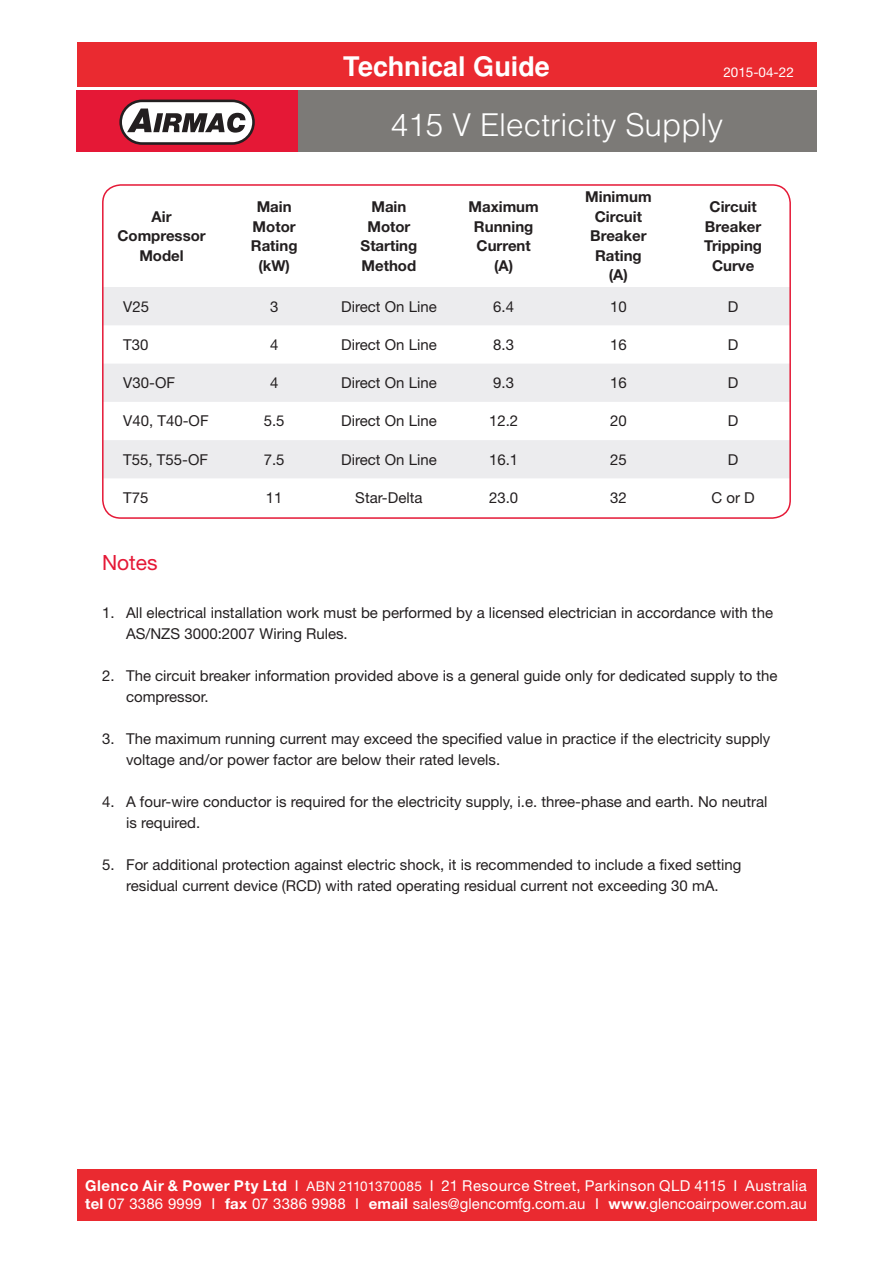
<style>
.page{position:relative;width:893px;height:1263px;background:#fff}
.page>*{position:absolute;margin:0;border:0;box-sizing:border-box;transform-origin:0 0}
.t1{font:300 31.5px "Helvetica";color:#fff}
.t2{font:700 27px "Helvetica";color:#fff}
.t3{font:21px "Helvetica Neue LT Std";color:#e51836}
.t4{font:15px "Helvetica Neue LT Std";color:#231f20}
.t5{font:15px/18px "Helvetica Neue LT Std";letter-spacing:.01em;color:#fff}
.t6{font:700 15px "Helvetica Neue LT Std";color:#231f20}
.t7{font:13.5px "Helvetica Neue LT Std";color:#fff}
.s1{font-weight:700}
.s2{font-size:13.5px}
</style>
<div class="page">
<div style="left:298px;top:90px;width:518px;height:62px;background:#7c7a77"></div>
<div style="left:77px;top:43px;width:739px;height:44px;background:#ea2a30"></div>
<div style="left:77px;top:1169px;width:739px;height:51px;background:#ea2a30"></div>
<svg style="left:105px;top:287px;width:683px;height:191px;fill:#ececee"></svg>
<div style="left:102px;top:184px;width:689px;height:335px;border:2px solid #e51836;border-radius:18px"></div>
<div style="left:77px;top:90px;width:221px;height:62px;background:#e51836"></div>
<div style="left:121px;top:101px;width:132px;height:43px;background:#fff;border-radius:21px"></div>
<div style="left:119px;top:100px;width:136px;height:45px;border:3px solid #231f20;border-radius:21px"></div>
<svg style="left:127px;top:109px;width:118px;height:24px"></svg>
<p class="t2" style="left:343px;top:51px;width:208px">Technical Guide</p>
<p class="t7" style="left:723px;top:64px;width:72px">2015-04-22</p>
<p class="t6" style="left:152px;top:207px;width:21px">Air</p>
<p class="t6" style="left:117px;top:227px;width:90px">Compressor</p>
<p class="t6" style="left:139px;top:246px;width:46px">Model</p>
<p class="t6" style="left:257px;top:197px;width:36px">Main</p>
<p class="t6" style="left:253px;top:217px;width:45px">Motor</p>
<p class="t6" style="left:251px;top:236px;width:48px">Rating</p>
<p class="t6" style="left:258px;top:256px;width:33px">(kW)</p>
<h1 class="t1" style="left:391px;top:105px;width:334px">415 V Electricity Supply</h1>
<p class="t6" style="left:371px;top:197px;width:36px">Main</p>
<p class="t6" style="left:367px;top:217px;width:45px">Motor</p>
<p class="t6" style="left:361px;top:236px;width:58px">Starting</p>
<p class="t6" style="left:362px;top:256px;width:56px">Method</p>
<p class="t6" style="left:469px;top:197px;width:72px">Maximum</p>
<p class="t6" style="left:474px;top:217px;width:61px">Running</p>
<p class="t6" style="left:477px;top:236px;width:56px">Current</p>
<p class="t6" style="left:494px;top:256px;width:21px">(A)</p>
<p class="t6" style="left:585px;top:188px;width:68px">Minimum</p>
<p class="t6" style="left:595px;top:207px;width:49px">Circuit</p>
<p class="t6" style="left:590px;top:227px;width:58px">Breaker</p>
<p class="t6" style="left:595px;top:246px;width:48px">Rating</p>
<p class="t6" style="left:609px;top:266px;width:21px">(A)</p>
<p class="t6" style="left:710px;top:197px;width:49px">Circuit</p>
<p class="t6" style="left:705px;top:217px;width:58px">Breaker</p>
<p class="t6" style="left:704px;top:236px;width:59px">Tripping</p>
<p class="t6" style="left:712px;top:256px;width:44px">Curve</p>
<p class="t4" style="left:123px;top:297px;width:27px">V25</p>
<p class="t4" style="left:270px;top:297px;width:10px">3</p>
<p class="t4" style="left:341px;top:297px;width:97px">Direct On Line</p>
<p class="t4" style="left:493px;top:297px;width:22px">6.4</p>
<p class="t4" style="left:610px;top:297px;width:18px">10</p>
<p class="t4" style="left:728px;top:297px;width:12px">D</p>
<p class="t4" style="left:123px;top:335px;width:27px">T30</p>
<p class="t4" style="left:270px;top:335px;width:10px">4</p>
<p class="t4" style="left:341px;top:335px;width:97px">Direct On Line</p>
<p class="t4" style="left:493px;top:335px;width:22px">8.3</p>
<p class="t4" style="left:610px;top:335px;width:18px">16</p>
<p class="t4" style="left:728px;top:335px;width:12px">D</p>
<p class="t4" style="left:123px;top:374px;width:53px">V30-OF</p>
<p class="t4" style="left:270px;top:374px;width:10px">4</p>
<p class="t4" style="left:341px;top:374px;width:97px">Direct On Line</p>
<p class="t4" style="left:493px;top:374px;width:22px">9.3</p>
<p class="t4" style="left:610px;top:374px;width:18px">16</p>
<p class="t4" style="left:728px;top:374px;width:12px">D</p>
<p class="t4" style="left:123px;top:412px;width:87px">V40, T40-OF</p>
<p class="t4" style="left:264px;top:412px;width:22px">5.5</p>
<p class="t4" style="left:341px;top:412px;width:97px">Direct On Line</p>
<p class="t4" style="left:489px;top:412px;width:31px">12.2</p>
<p class="t4" style="left:610px;top:412px;width:18px">20</p>
<p class="t4" style="left:728px;top:412px;width:12px">D</p>
<p class="t4" style="left:123px;top:450px;width:86px">T55, T55-OF</p>
<p class="t4" style="left:264px;top:450px;width:22px">7.5</p>
<p class="t4" style="left:341px;top:450px;width:97px">Direct On Line</p>
<p class="t4" style="left:489px;top:450px;width:31px">16.1</p>
<p class="t4" style="left:610px;top:450px;width:18px">25</p>
<p class="t4" style="left:728px;top:450px;width:12px">D</p>
<p class="t4" style="left:123px;top:489px;width:27px">T75</p>
<p class="t4" style="left:266px;top:489px;width:18px">11</p>
<p class="t4" style="left:355px;top:489px;width:69px">Star-Delta</p>
<p class="t4" style="left:489px;top:489px;width:31px">23.0</p>
<p class="t4" style="left:610px;top:489px;width:18px">32</p>
<p class="t4" style="left:711px;top:489px;width:45px">C or D</p>
<p class="t3" style="left:102px;top:550px;width:57px">Notes</p>
<p class="t4" style="left:102px;top:604px;width:672px">1. All electrical installation work must be performed by a licensed electrician in accordance with the</p>
<p class="t4" style="left:126px;top:625px;width:223px">AS/NZS 3000:2007 Wiring Rules.</p>
<p class="t4" style="left:102px;top:667px;width:677px">2. The circuit breaker information provided above is a general guide only for dedicated supply to the</p>
<p class="t4" style="left:126px;top:688px;width:84px">compressor.</p>
<p class="t4" style="left:102px;top:730px;width:670px">3. The maximum running current may exceed the specified value in practice if the electricity supply</p>
<p class="t4" style="left:126px;top:751px;width:376px">voltage and/or power factor are below their rated levels.</p>
<p class="t4" style="left:102px;top:793px;width:667px">4. A four-wire conductor is required for the electricity supply, i.e. three-phase and earth. No neutral</p>
<p class="t4" style="left:126px;top:814px;width:76px">is required.</p>
<p class="t4" style="left:102px;top:856px;width:641px">5. For additional protection against electric shock, it is recommended to include a fixed setting</p>
<p class="t4" style="left:126px;top:877px;width:594px">residual current device (RCD) with rated operating residual current not exceeding 30 mA.</p>
<p class="t5" style="left:85px;top:1176px;width:723px"><span class="s1">Glenco Air &amp; Power Pty Ltd</span> I <span class="s2">ABN 21101370085</span> I 21 Resource Street, Parkinson QLD 4115 I Australia <span class="s1">tel</span> 07 3386 9999 I <span class="s1">fax</span> 07 3386 9988 I <span class="s1">email</span> sales@glencomfg.com.au I <span class="s1">www</span>.glencoairpower.com.au</p>
</div>
